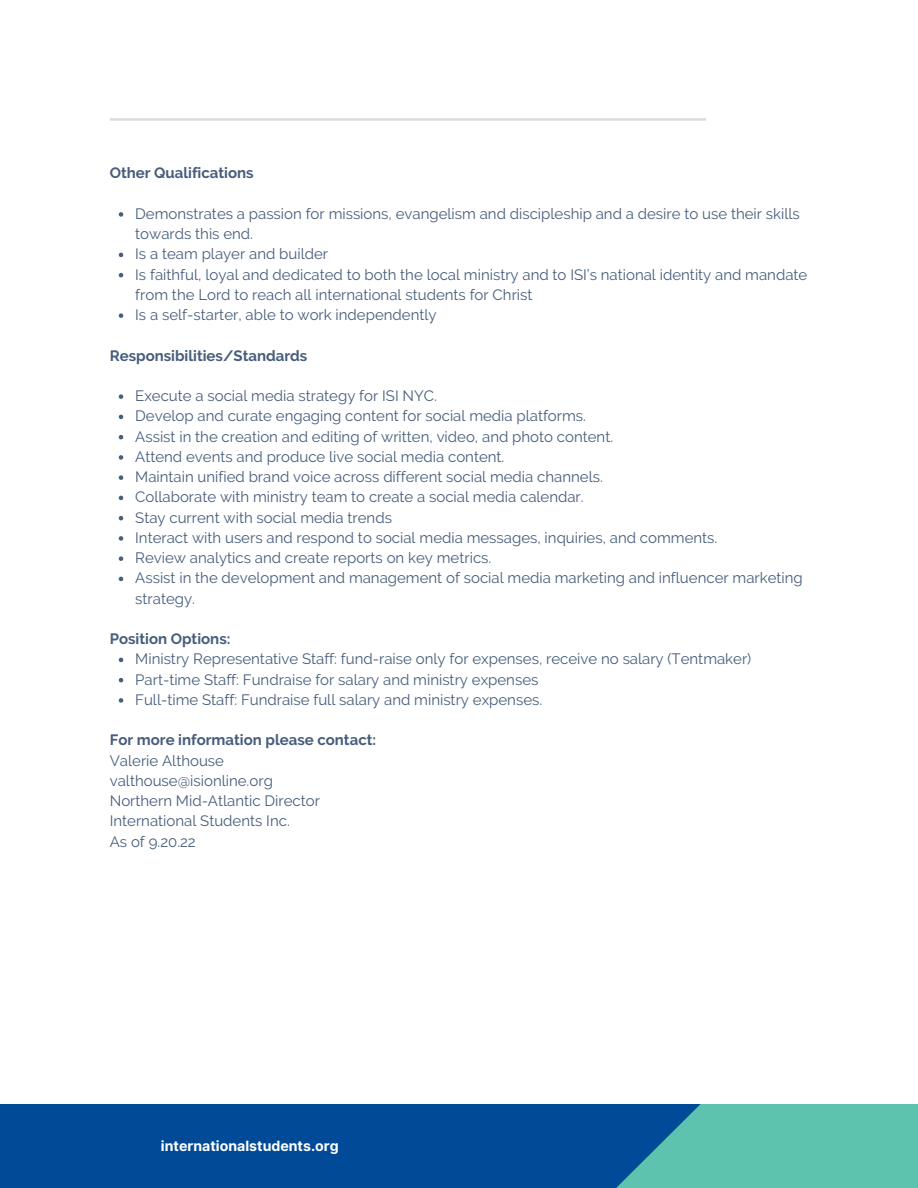
<style>
.page{position:relative;width:918px;height:1188px;background:#fff}
.page>*{position:absolute;margin:0;border:0;box-sizing:border-box;transform-origin:0 0}
.t1{font:15px/20.2px "Raleway";color:#465d7b}
.t2{font:700 15px "Raleway";color:#465d7b}
.t3{font:700 14.1px "Inter";color:#fff}
</style>
<div class="page">
<div style="left:0;top:1104px;width:873px;height:84px;background:#004a97"></div>
<hr style="left:110px;top:118px;width:596px;height:3px;background:#d9d9d9">
<svg style="left:616px;top:1104px;width:302px;height:84px;background:#50b1aa"></svg>
<svg style="left:119px;top:212px;width:4px;height:5px"></svg>
<svg style="left:119px;top:253px;width:4px;height:4px"></svg>
<svg style="left:119px;top:273px;width:4px;height:4px"></svg>
<svg style="left:119px;top:313px;width:4px;height:5px"></svg>
<svg style="left:119px;top:394px;width:4px;height:5px"></svg>
<svg style="left:119px;top:415px;width:4px;height:4px"></svg>
<svg style="left:119px;top:435px;width:4px;height:4px"></svg>
<svg style="left:119px;top:455px;width:4px;height:5px"></svg>
<svg style="left:119px;top:475px;width:4px;height:5px"></svg>
<svg style="left:119px;top:496px;width:4px;height:4px"></svg>
<svg style="left:119px;top:516px;width:4px;height:4px"></svg>
<svg style="left:119px;top:536px;width:4px;height:5px"></svg>
<svg style="left:119px;top:556px;width:4px;height:5px"></svg>
<svg style="left:119px;top:577px;width:4px;height:4px"></svg>
<svg style="left:119px;top:658px;width:4px;height:4px"></svg>
<svg style="left:119px;top:678px;width:4px;height:4px"></svg>
<svg style="left:119px;top:698px;width:4px;height:5px"></svg>
<p class="t2" style="left:110px;top:164px;width:145px">Other Qualifications</p>
<p class="t1" style="left:135px;top:203px;width:674px">Demonstrates a passion for missions, evangelism and discipleship and a desire to use their skills towards this end.<br>Is a team player and builder<br>Is faithful, loyal and dedicated to both the local ministry and to ISI’s national identity and mandate from the Lord to reach all international students for Christ<br>Is a self-starter, able to work independently</p>
<p class="t2" style="left:110px;top:347px;width:199px">Responsibilities/Standards</p>
<p class="t1" style="left:135px;top:386px;width:669px">Execute a social media strategy for ISI NYC.<br>Develop and curate engaging content for social media platforms.<br>Assist in the creation and editing of written, video, and photo content.<br>Attend events and produce live social media content.<br>Maintain unified brand voice across different social media channels.<br>Collaborate with ministry team to create a social media calendar.<br>Stay current with social media trends<br>Interact with users and respond to social media messages, inquiries, and comments.<br>Review analytics and create reports on key metrics.<br>Assist in the development and management of social media marketing and influencer marketing strategy.</p>
<p class="t2" style="left:110px;top:630px;width:122px">Position Options:</p>
<p class="t1" style="left:135px;top:649px;width:618px">Ministry Representative Staff: fund-raise only for expenses, receive no salary (Tentmaker)<br>Part-time Staff: Fundraise for salary and ministry expenses<br>Full-time Staff: Fundraise full salary and ministry expenses.</p>
<p class="t2" style="left:110px;top:731px;width:268px">For more information please contact:</p>
<p class="t1" style="left:110px;top:750px;width:212px">Valerie Althouse valthouse@isionline.org<br>Northern Mid-Atlantic Director<br>International Students Inc.<br>As of 9.20.22</p>
<p class="t3" style="left:161px;top:1138px;width:179px">internationalstudents.org</p>
</div>
